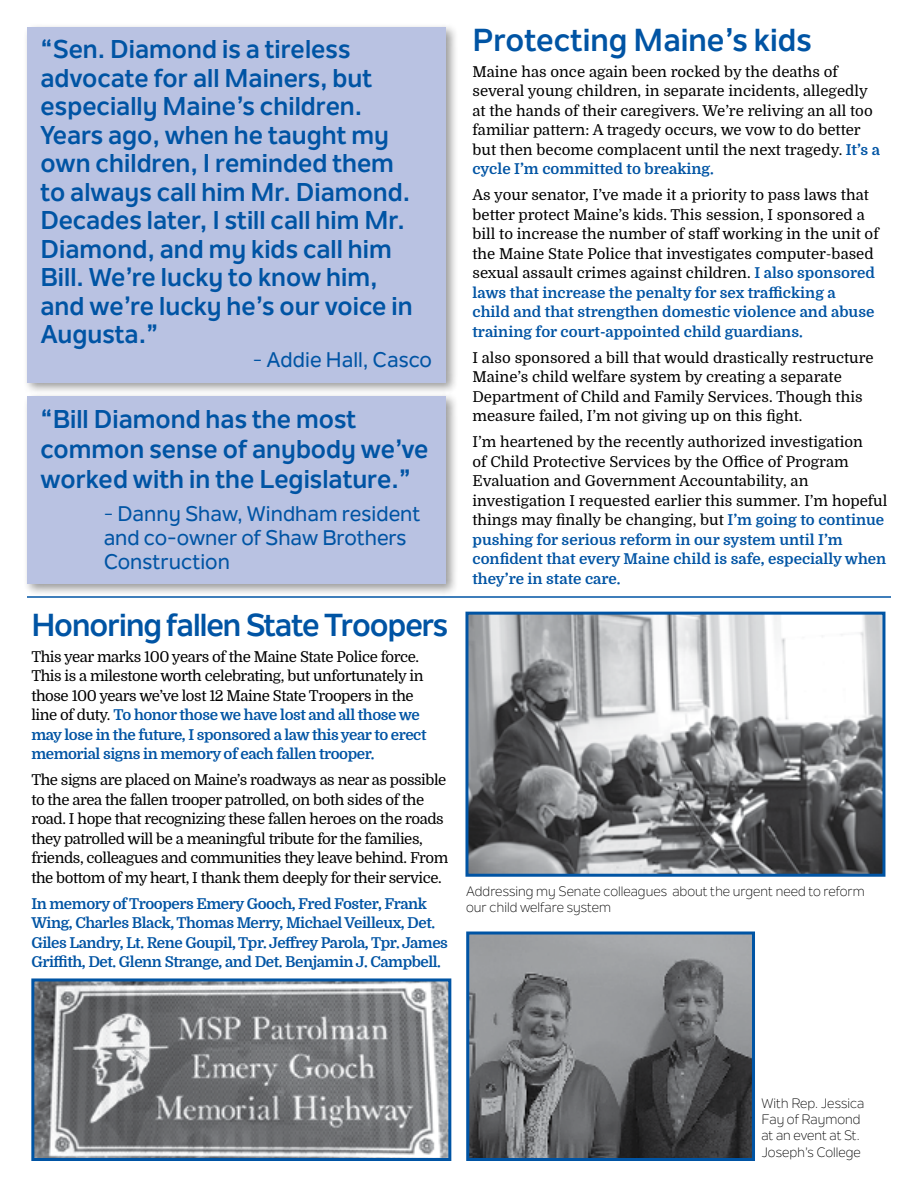
<style>
.page{position:relative;width:918px;height:1188px;background:#fff}
.page>*{position:absolute;margin:0;border:0;box-sizing:border-box;transform-origin:0 0}
.t1{font:700 31.5px "Nolan Next";letter-spacing:-.03em;color:#0054a4}
.t2{font:700 31.5px "Nolan Next";color:#0054a4}
.t3{font:700 25.5px/28.5px "Nolan Next";color:#0054a4}
.t4{font:500 21px/24px "Nolan Next";color:#0054a4}
.t5{font:15px/19.5px "Domine";color:#000}
.t6{font:15px/19.5px "Domine";letter-spacing:-.03em;color:#000}
.t7{font:700 15px/19.5px "Domine";letter-spacing:-.03em;color:#0054a4}
.t8{font:13.5px/16.2px "Nolan Next";color:#000}
.s1{font-weight:400}
.s2{font-weight:700;color:#0054a4}
</style>
<div class="page">
<div style="left:23px;top:23px;width:435px;height:372px;background:#000;opacity:.4"></div>
<div style="left:27px;top:27px;width:419px;height:355px;background:#b9c2e2"></div>
<div style="left:23px;top:392px;width:435px;height:204px;background:#000;opacity:.4"></div>
<div style="left:27px;top:396px;width:419px;height:188px;background:#b9c2e2"></div>
<img style="left:469px;top:616px;width:412px;height:257px">
<div style="left:465px;top:612px;width:420px;height:265px;border:3px solid #0054a4"></div>
<img style="left:35px;top:982px;width:412px;height:175px">
<div style="left:31px;top:978px;width:420px;height:183px;border:3px solid #0054a4"></div>
<img style="left:470px;top:936px;width:281px;height:221px">
<div style="left:466px;top:932px;width:289px;height:229px;border:3px solid #0054a4"></div>
<hr style="left:27px;top:596px;width:864px;height:2px;background:#0054a4">
<p class="t3" style="left:40px;top:35px;width:374px">“Sen. Diamond is a tireless advocate for all Mainers, but especially Maine’s children.<br>Years ago, when he taught my own children, I reminded them to always call him Mr. Diamond.<br>Decades later, I still call him Mr.<br>Diamond, and my kids call him<br>Bill. We’re lucky to know him, and we’re lucky he’s our voice in<br>Augusta.”</p>
<h3 class="t4" style="left:253px;top:348px;width:181px"><span class="s1">-</span> Addie Hall, Casco</h3>
<h2 class="t3" style="left:40px;top:403px;width:390px;line-height:30px">“Bill Diamond has the most common sense of anybody we’ve worked with in the Legislature.”</h2>
<h3 class="t4" style="left:104px;top:502px;width:318px"><span class="s1">-</span> Danny Shaw, Windham resident and co-owner of Shaw Brothers<br>Construction</h3>
<h1 class="t1" style="left:31px;top:605px;width:418px">Honoring fallen State Troopers</h1>
<p class="t6" style="left:31px;top:647px;width:397px">This year marks 100 years of the Maine State Police force.<br>This is a milestone worth celebrating, but unfortunately in those 100 years we’ve lost 12 Maine State Troopers in the line of duty. <span class="s2">To honor those we have lost and all those we may lose in the future, I sponsored a law this year to erect memorial signs in memory of each fallen trooper.</span></p>
<p class="t6" style="left:31px;top:770px;width:418px">The signs are placed on Maine’s roadways as near as possible to the area the fallen trooper patrolled, on both sides of the road. I hope that recognizing these fallen heroes on the roads they patrolled will be a meaningful tribute for the families, friends, colleagues and communities they leave behind. From the bottom of my heart, I thank them deeply for their service.</p>
<p class="t7" style="left:31px;top:894px;width:418px">In memory of Troopers Emery Gooch, Fred Foster, Frank Wing, Charles Black, Thomas Merry, Michael Veilleux, Det.<br>Giles Landry, Lt. Rene Goupil, Tpr. Jeffrey Parola, Tpr. James Griffith, Det. Glenn Strange, and Det. Benjamin J. Campbell.</p>
<h1 class="t2" style="left:472px;top:21px;width:341px">Protecting Maine’s kids</h1>
<p class="t5" style="left:472px;top:62px;width:409px">Maine has once again been rocked by the deaths of several young children, in separate incidents, allegedly at the hands of their caregivers. We’re reliving an all too familiar pattern: A tragedy occurs, we vow to do better but then become complacent until the next tragedy. <span class="s2">It’s a cycle I’m committed to breaking.</span></p>
<p class="t5" style="left:472px;top:186px;width:408px">As your senator, I’ve made it a priority to pass laws that better protect Maine’s kids. This session, I sponsored a bill to increase the number of staff working in the unit of the Maine State Police that investigates computer-based sexual assault crimes against children. <span class="s2">I also sponsored laws that increase the penalty for sex trafficking a<br>child and that strengthen domestic violence and abuse training for court-appointed child guardians.</span></p>
<p class="t5" style="left:472px;top:348px;width:403px">I also sponsored a bill that would drastically restructure Maine’s child welfare system by creating a separate Department of Child and Family Services. Though this measure failed, I’m not giving up on this fight.</p>
<p class="t5" style="left:472px;top:433px;width:416px">I’m heartened by the recently authorized investigation<br>of Child Protective Services by the Office of Program Evaluation and Government Accountability, an investigation I requested earlier this summer. I’m hopeful things may finally be changing, but <span class="s2">I’m going to continue pushing for serious reform in our system until I’m confident that every Maine child is safe, especially when they’re in state care.</span></p>
<p class="t8" style="left:466px;top:883px;width:400px">Addressing my Senate colleagues about the urgent need to reform our child welfare system</p>
<p class="t8" style="left:761px;top:1095px;width:104px">With Rep. Jessica<br>Fay of Raymond at an event at St.<br>Joseph’s College</p>
</div>
